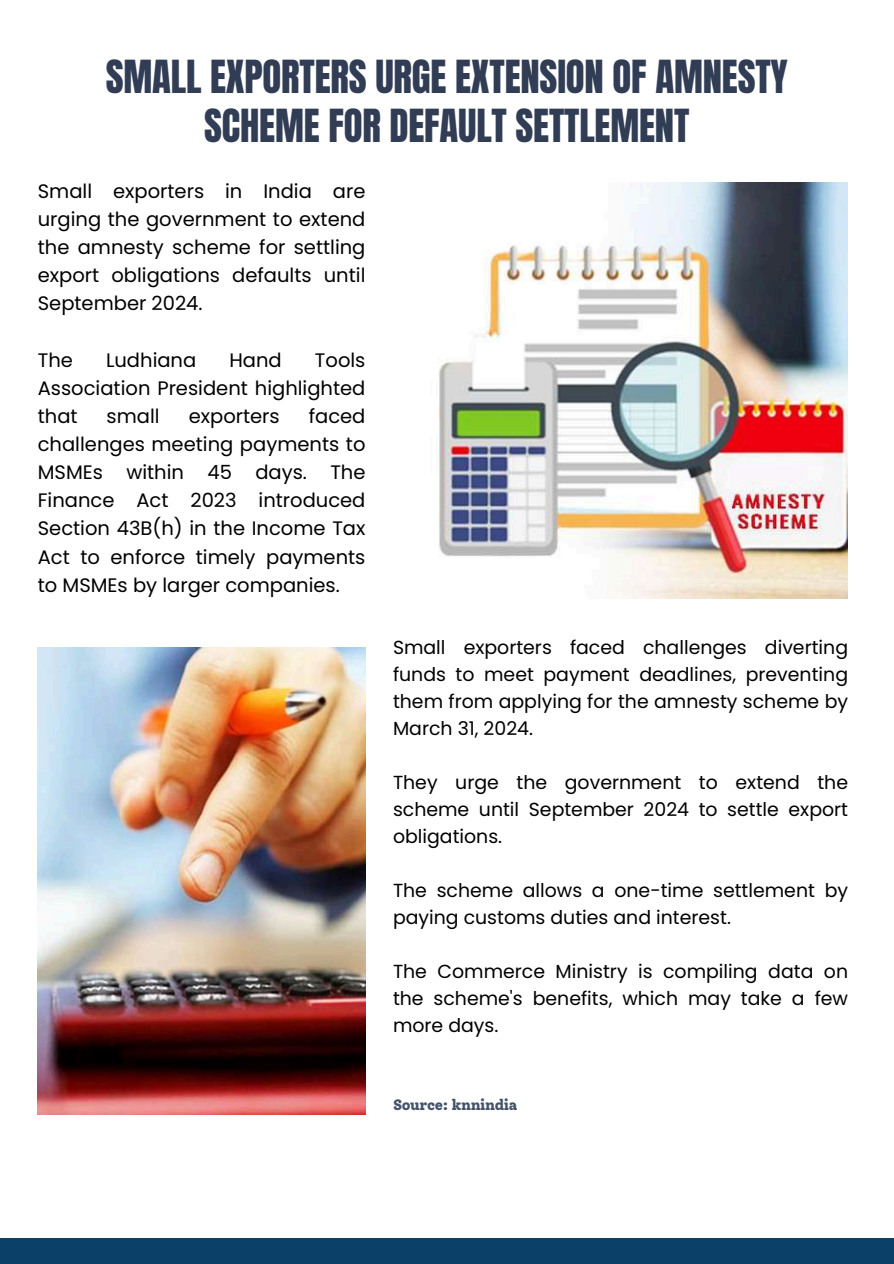
<style>
.page{position:relative;width:894px;height:1264px;background:#fff}
.page>*{position:absolute;margin:0;border:0;box-sizing:border-box;transform-origin:0 0}
.t1{font:38.7px/49.5px "Anton";letter-spacing:-.005em;color:#313c55;text-align:center}
.t2{font:19.5px/28.2px "Poppins";color:#000;text-align:justify}
.t3{font:18.9px/27px "Poppins";color:#000;text-align:justify}
.t4{font:800 15px "Solway";letter-spacing:-.025em;color:#455369}
</style>
<div class="page">
<img style="left:438px;top:182px;width:409px;height:416px">
<img style="left:38px;top:647px;width:327px;height:467px">
<div style="left:0;top:1238px;width:893px;height:25px;background:#0b4068"></div>
<h1 class="t1" style="left:106px;top:52px;width:683px">SMALL EXPORTERS URGE EXTENSION OF AMNESTY<br>SCHEME FOR DEFAULT SETTLEMENT</h1>
<p class="t2" style="left:38px;top:177px;width:329px">Small exporters in India are urging the government to extend the amnesty scheme for settling export obligations defaults until September 2024.</p>
<p class="t2" style="left:38px;top:345px;width:37px">The</p>
<p class="t2" style="left:106px;top:345px;width:92px">Ludhiana</p>
<p class="t2" style="left:229px;top:345px;width:54px">Hand</p>
<p class="t2" style="left:38px;top:345px;width:329px;text-indent:277px">Tools Association President highlighted that</p>
<p class="t2" style="left:38px;top:402px;width:329px;text-indent:271px">faced challenges meeting payments to MSMEs within 45 days. The Finance Act 2023 introduced Section 43B(h) in the Income Tax Act to enforce timely payments to MSMEs by larger companies.</p>
<p class="t2" style="left:107px;top:402px;width:55px">small</p>
<p class="t2" style="left:189px;top:402px;width:92px">exporters</p>
<p class="t3" style="left:393px;top:633px;width:456px">Small exporters faced challenges diverting funds to meet payment deadlines, preventing them from applying for the amnesty scheme by March 31, 2024.</p>
<p class="t3" style="left:393px;top:768px;width:456px">They urge the government to extend the scheme until September 2024 to settle export obligations.</p>
<p class="t3" style="left:393px;top:876px;width:456px">The scheme allows a one-time settlement by paying customs duties and interest.</p>
<p class="t3" style="left:393px;top:957px;width:456px">The Commerce Ministry is compiling data on the scheme's benefits, which may take a few more days.</p>
<p class="t4" style="left:393px;top:1095px;width:126px">Source: knnindia</p>
</div>
